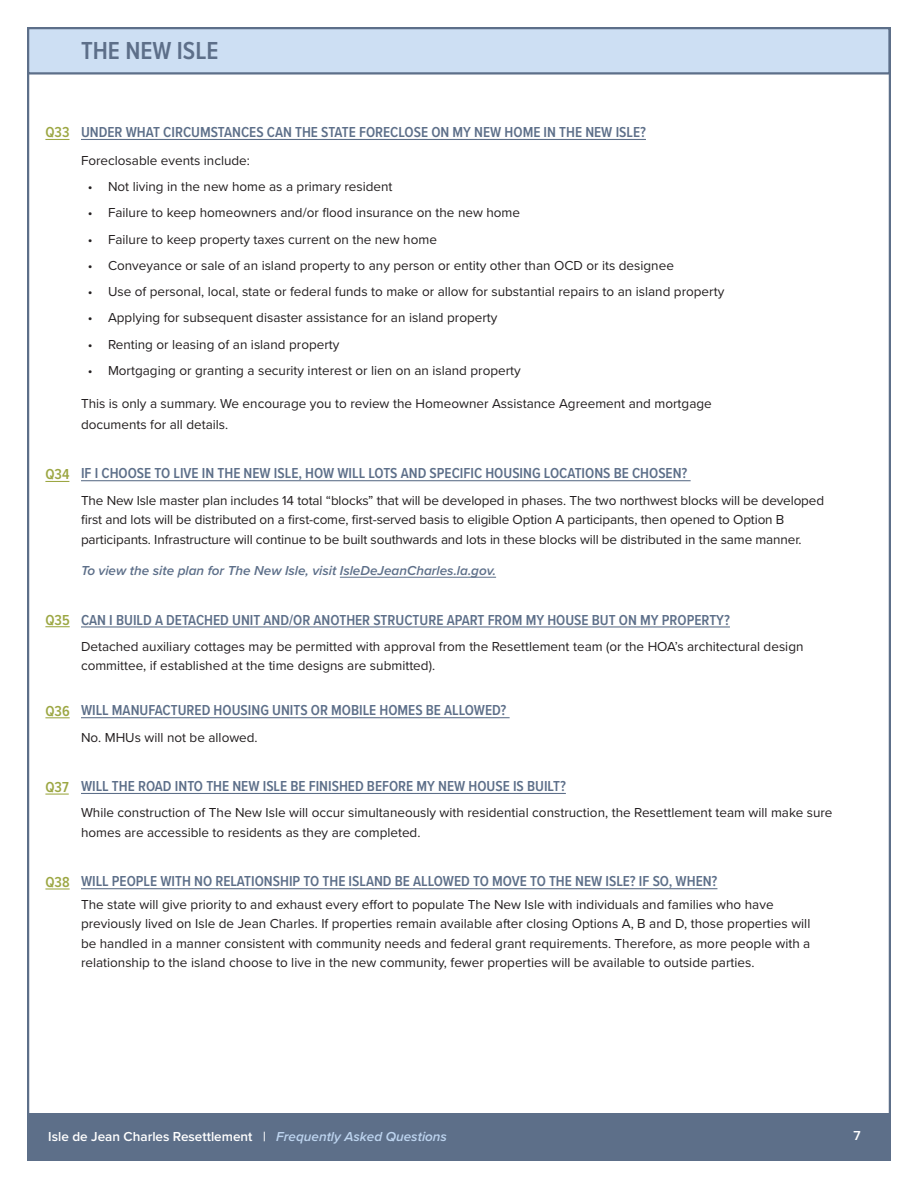
<style>
.page{position:relative;width:918px;height:1188px;background:#fff}
.page>*{position:absolute;margin:0;border:0;box-sizing:border-box;transform-origin:0 0}
.t1{font:600 25.5px "Proxima Nova Cond";color:#5d6f89}
.FAQ_Question_Heading{font:600 15px "Proxima Nova Cond";color:#5d6f89}
.FAQ_Body_Text{font:600 15px "Proxima Nova Cond";color:#5d6f89}
.FAQ_Question_Heading-2{font:600 15px "Proxima Nova Cond";color:#9ca743}
.FAQ_Body_Text-2{font:13.5px/19.5px "Proxima Nova";color:#231f20}
.FAQ_Note{font:13.5px/21px "Proxima Nova";color:#231f20}
.FAQ_Body_Text-3{font:italic 600 13.5px "Proxima Nova";color:#5d6f89}
.t2{font:600 13.5px "Proxima Nova";color:#fff}
.s1{font-style:italic}
.s2{font-style:italic;color:#bdd4ef}
</style>
<div class="page">
<div style="left:27px;top:1113px;width:864px;height:48px;background:#5d6f89"></div>
<hr style="left:81px;top:139px;width:565px;height:1px;background:#5d6f89">
<hr style="left:81px;top:480px;width:610px;height:1px;background:#5d6f89">
<hr style="left:340px;top:577px;width:156px;height:1px;background:#5d6f89">
<hr style="left:81px;top:626px;width:649px;height:2px;background:#5d6f89">
<hr style="left:81px;top:717px;width:429px;height:1px;background:#5d6f89">
<hr style="left:81px;top:793px;width:485px;height:1px;background:#5d6f89">
<hr style="left:81px;top:888px;width:636px;height:1px;background:#5d6f89">
<div style="left:27px;top:27px;width:864px;height:48px;background:#cddff3;border:2px solid #5d6f89"></div>
<svg style="left:45px;top:139px;width:24px;height:1px"></svg>
<svg style="left:45px;top:481px;width:24px;height:1px"></svg>
<svg style="left:45px;top:626px;width:25px;height:1px"></svg>
<svg style="left:45px;top:717px;width:25px;height:1px"></svg>
<svg style="left:45px;top:794px;width:24px;height:1px"></svg>
<hr style="left:45px;top:888px;width:25px;height:2px;background:#9ca743">
<p class="t1" style="left:81px;top:32px;width:139px">THE NEW ISLE</p>
<p class="FAQ_Question_Heading-2" style="left:45px;top:121px;width:26px">Q33</p>
<p class="FAQ_Question_Heading-2" style="left:45px;top:463px;width:25px">Q34</p>
<p class="FAQ_Question_Heading-2" style="left:45px;top:608px;width:26px">Q35</p>
<p class="FAQ_Question_Heading-2" style="left:45px;top:700px;width:26px">Q36</p>
<p class="FAQ_Question_Heading-2" style="left:45px;top:776px;width:25px">Q37</p>
<p class="FAQ_Question_Heading-2" style="left:45px;top:871px;width:26px">Q38</p>
<p class="FAQ_Question_Heading" style="left:81px;top:121px;width:566px">UNDER WHAT CIRCUMSTANCES CAN THE STATE FORECLOSE ON MY NEW HOME IN THE NEW ISLE?</p>
<p class="FAQ_Note" style="left:81px;top:149px;width:171px">Foreclosable events include:</p>
<p class="FAQ_Body_Text-2" style="left:88px;top:176px;width:306px">• Not living in the new home as a primary resident</p>
<p class="FAQ_Body_Text-2" style="left:88px;top:203px;width:434px">• Failure to keep homeowners and/or flood insurance on the new home</p>
<p class="FAQ_Body_Text-2" style="left:88px;top:229px;width:351px">• Failure to keep property taxes current on the new home</p>
<p class="FAQ_Body_Text-2" style="left:88px;top:255px;width:588px">• Conveyance or sale of an island property to any person or entity other than OCD or its designee</p>
<p class="FAQ_Body_Text-2" style="left:88px;top:281px;width:638px">• Use of personal, local, state or federal funds to make or allow for substantial repairs to an island property</p>
<p class="FAQ_Body_Text-2" style="left:88px;top:308px;width:411px">• Applying for subsequent disaster assistance for an island property</p>
<p class="FAQ_Body_Text-2" style="left:88px;top:334px;width:253px">• Renting or leasing of an island property</p>
<p class="FAQ_Body_Text-2" style="left:88px;top:360px;width:435px">• Mortgaging or granting a security interest or lien on an island property</p>
<p class="FAQ_Note" style="left:81px;top:392px;width:632px">This is only a summary. We encourage you to review the Homeowner Assistance Agreement and mortgage documents for all details.</p>
<p class="FAQ_Question_Heading" style="left:81px;top:462px;width:608px">IF I CHOOSE TO LIVE IN THE NEW ISLE, HOW WILL LOTS AND SPECIFIC HOUSING LOCATIONS BE CHOSEN?</p>
<p class="FAQ_Body_Text-2" style="left:81px;top:490px;width:745px">The New Isle master plan includes 14 total “blocks” that will be developed in phases. The two northwest blocks will be developed first and lots will be distributed on a first-come, first-served basis to eligible Option A participants, then opened to Option B participants. Infrastructure will continue to be built southwards and lots in these blocks will be distributed in the same manner.</p>
<p class="FAQ_Body_Text-3" style="left:81px;top:561px;width:417px">To view the site plan for The New Isle, visit IsleDeJeanCharles.la.gov.</p>
<p class="FAQ_Question_Heading" style="left:81px;top:609px;width:650px">CAN I BUILD A DETACHED UNIT AND/OR ANOTHER STRUCTURE APART FROM MY HOUSE BUT ON MY PROPERTY?</p>
<p class="FAQ_Body_Text-2" style="left:81px;top:636px;width:724px">Detached auxiliary cottages may be permitted with approval from the Resettlement team (or the HOA’s architectural design committee, if established at the time designs are submitted).</p>
<p class="FAQ_Question_Heading" style="left:81px;top:699px;width:427px">WILL MANUFACTURED HOUSING UNITS OR MOBILE HOMES BE ALLOWED?</p>
<p class="FAQ_Body_Text-2" style="left:81px;top:727px;width:178px">No. MHUs will not be allowed.</p>
<p class="FAQ_Question_Heading" style="left:81px;top:775px;width:486px">WILL THE ROAD INTO THE NEW ISLE BE FINISHED BEFORE MY NEW HOUSE IS BUILT?</p>
<p class="FAQ_Body_Text-2" style="left:81px;top:803px;width:753px">While construction of The New Isle will occur simultaneously with residential construction, the Resettlement team will make sure homes are accessible to residents as they are completed.</p>
<p class="FAQ_Body_Text" style="left:81px;top:870px;width:638px">WILL PEOPLE WITH NO RELATIONSHIP TO THE ISLAND BE ALLOWED TO MOVE TO THE NEW ISLE? IF SO, WHEN?</p>
<p class="FAQ_Body_Text-2" style="left:81px;top:894px;width:731px">The state will give priority to and exhaust every effort to populate The New Isle with individuals and families who have previously lived on Isle de Jean Charles. If properties remain available after closing Options A, B and D, those properties will be handled in a manner consistent with community needs and federal grant requirements. Therefore, as more people with a relationship to the island choose to live in the new community, fewer properties will be available to outside parties.</p>
<p class="t2" style="left:48px;top:1127px;width:400px">Isle de Jean Charles Resettlement <span class="s1">|</span> <span class="s2">Frequently Asked Questions</span></p>
<p class="t2" style="left:854px;top:1125px;width:9px">7</p>
</div>
